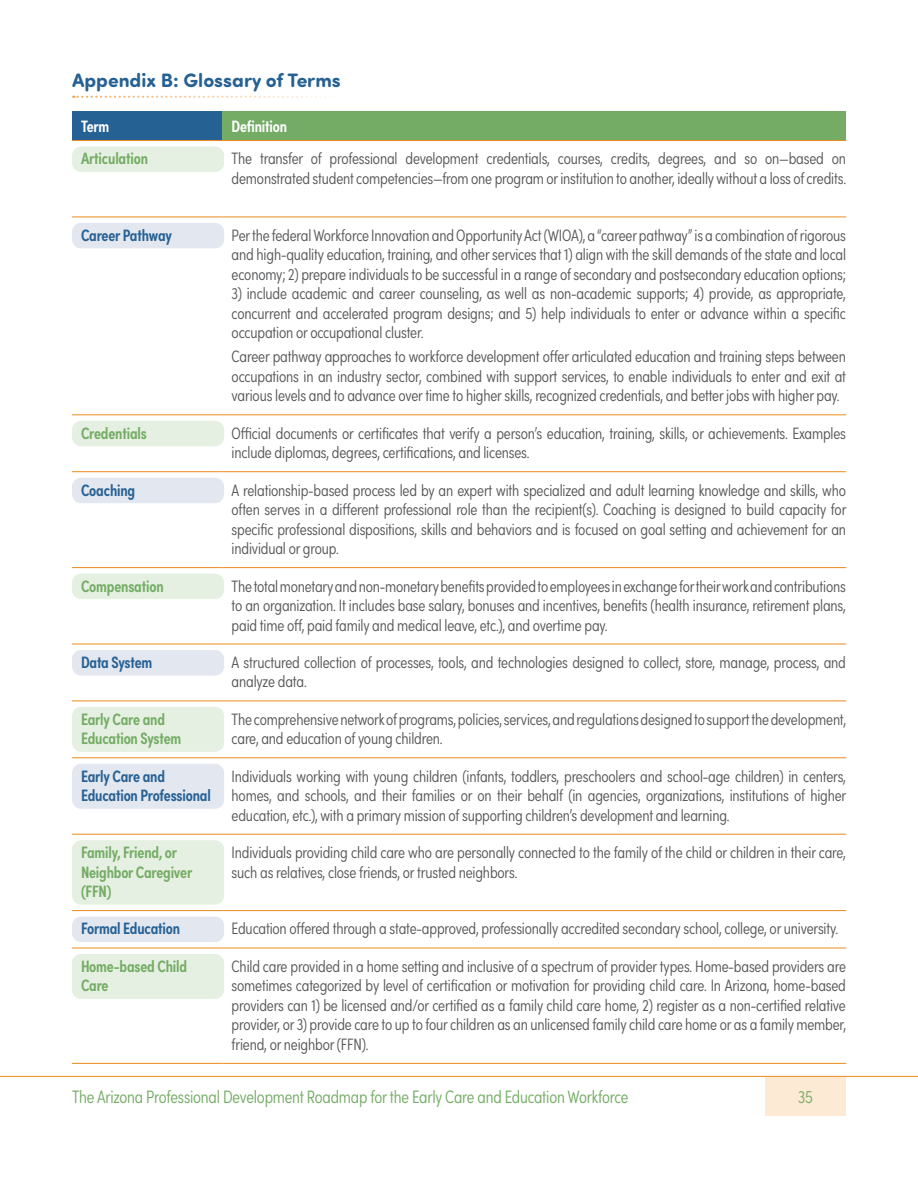
<style>
.page{position:relative;width:918px;height:1188px;background:#fff}
.page>*{position:absolute;margin:0;border:0;box-sizing:border-box;transform-origin:0 0}
.subheadbold{font:700 19.5px "Sofia Pro Soft";color:#266194}
.text{font:300 18px "Sofia Pro Condensed";letter-spacing:-.01em;color:#74ac65}
.sidebar{font:300 18px "Sofia Pro Condensed";color:#74ac65}
.text_table{font:300 16.5px/19.5px "Sofia Pro Condensed";letter-spacing:-.01em;color:#57585a;text-align:justify}
.text_table_suheads{font:600 16.5px/19.5px "Sofia Pro Condensed";letter-spacing:-.01em;color:#74ac65}
.text_table_subheads_blue{font:600 16.5px/19.5px "Sofia Pro Condensed";letter-spacing:-.01em;color:#266194}
.text_table-2{font:600 16.5px "Sofia Pro Condensed";letter-spacing:-.01em;color:#fff}
</style>
<div class="page">
<div style="left:765px;top:1077px;width:81px;height:39px;background:#fcead5"></div>
<hr style="left:0;top:1076px;width:918px;height:1px;background:#ed8a1c">
<svg style="left:73px;top:96px;width:253px;height:2px"></svg>
<div style="left:72px;top:111px;width:151px;height:30px;background:#266194"></div>
<div style="left:223px;top:111px;width:623px;height:30px;background:#74ac65"></div>
<hr style="left:72px;top:140px;width:151px;height:1px;background:#ed8a1c">
<hr style="left:223px;top:140px;width:623px;height:1px;background:#ed8a1c">
<hr style="left:72px;top:217px;width:151px;height:1px;background:#ed8a1c">
<hr style="left:223px;top:217px;width:623px;height:1px;background:#ed8a1c">
<hr style="left:72px;top:414px;width:151px;height:1px;background:#ed8a1c">
<hr style="left:223px;top:414px;width:623px;height:1px;background:#ed8a1c">
<hr style="left:72px;top:471px;width:151px;height:1px;background:#ed8a1c">
<hr style="left:223px;top:471px;width:623px;height:1px;background:#ed8a1c">
<hr style="left:72px;top:567px;width:151px;height:1px;background:#ed8a1c">
<hr style="left:223px;top:567px;width:623px;height:1px;background:#ed8a1c">
<hr style="left:72px;top:644px;width:151px;height:1px;background:#ed8a1c">
<hr style="left:223px;top:644px;width:623px;height:1px;background:#ed8a1c">
<hr style="left:72px;top:701px;width:151px;height:1px;background:#ed8a1c">
<hr style="left:223px;top:701px;width:623px;height:1px;background:#ed8a1c">
<hr style="left:72px;top:757px;width:151px;height:1px;background:#ed8a1c">
<hr style="left:223px;top:757px;width:623px;height:1px;background:#ed8a1c">
<hr style="left:72px;top:834px;width:151px;height:1px;background:#ed8a1c">
<hr style="left:223px;top:834px;width:623px;height:1px;background:#ed8a1c">
<hr style="left:72px;top:910px;width:151px;height:1px;background:#ed8a1c">
<hr style="left:223px;top:910px;width:623px;height:1px;background:#ed8a1c">
<hr style="left:72px;top:948px;width:151px;height:1px;background:#ed8a1c">
<hr style="left:223px;top:948px;width:623px;height:1px;background:#ed8a1c">
<hr style="left:72px;top:1063px;width:151px;height:1px;background:#ed8a1c">
<hr style="left:223px;top:1063px;width:623px;height:1px;background:#ed8a1c">
<div style="left:72px;top:147px;width:152px;height:25px;background:#e6f0e2;border-radius:9px"></div>
<div style="left:72px;top:223px;width:152px;height:25px;background:#e3e7ef;border-radius:9px"></div>
<div style="left:72px;top:421px;width:152px;height:25px;background:#e6f0e2;border-radius:9px"></div>
<div style="left:72px;top:478px;width:152px;height:25px;background:#e3e7ef;border-radius:9px"></div>
<div style="left:72px;top:574px;width:152px;height:25px;background:#e6f0e2;border-radius:9px"></div>
<div style="left:72px;top:650px;width:152px;height:26px;background:#e3e7ef;border-radius:9px"></div>
<div style="left:72px;top:707px;width:152px;height:45px;background:#e6f0e2;border-radius:9px"></div>
<div style="left:72px;top:764px;width:152px;height:45px;background:#e3e7ef;border-radius:9px"></div>
<div style="left:72px;top:840px;width:152px;height:65px;background:#e6f0e2;border-radius:9px"></div>
<div style="left:72px;top:917px;width:152px;height:25px;background:#e3e7ef;border-radius:9px"></div>
<div style="left:72px;top:954px;width:152px;height:45px;background:#e6f0e2;border-radius:9px"></div>
<p class="subheadbold" style="left:72px;top:66px;width:270px">Appendix B: Glossary of Terms</p>
<p class="text_table-2" style="left:81px;top:113px;width:30px">Term</p>
<p class="text_table-2" style="left:232px;top:113px;width:57px">Definition</p>
<p class="text_table_suheads" style="left:81px;top:148px;width:69px">Articulation</p>
<p class="text_table" style="left:232px;top:148px;width:616px">The transfer of professional development credentials, courses, credits, degrees, and so on—based on demonstrated student competencies—from one program or institution to another, ideally without a loss of credits.</p>
<p class="text_table_subheads_blue" style="left:81px;top:224px;width:92px">Career Pathway</p>
<p class="text_table" style="left:232px;top:224px;width:616px">Per the federal Workforce Innovation and Opportunity Act (WIOA), a “career pathway” is a combination of rigorous and high-quality education, training, and other services that 1) align with the skill demands of the state and local economy; 2) prepare individuals to be successful in a range of secondary and postsecondary education options;</p>
<p class="text_table" style="left:232px;top:283px;width:616px">3) include academic and career counseling, as well as non-academic supports; 4) provide, as appropriate, concurrent and accelerated program designs; and 5) help individuals to enter or advance within a specific occupation or occupational cluster.</p>
<p class="text_table" style="left:232px;top:346px;width:616px">Career pathway approaches to workforce development offer articulated education and training steps between occupations in an industry sector, combined with support services, to enable individuals to enter and exit at various levels and to advance over time to higher skills, recognized credentials, and better jobs with higher pay.</p>
<p class="text_table_suheads" style="left:81px;top:422px;width:67px">Credentials</p>
<p class="text_table" style="left:232px;top:422px;width:616px">Official documents or certificates that verify a person’s education, training, skills, or achievements. Examples include diplomas, degrees, certifications, and licenses.</p>
<p class="text_table_subheads_blue" style="left:81px;top:479px;width:56px">Coaching</p>
<p class="text_table" style="left:232px;top:479px;width:616px">A relationship-based process led by an expert with specialized and adult learning knowledge and skills, who often serves in a different professional role than the recipient(s). Coaching is designed to build capacity for specific professional dispositions, skills and behaviors and is focused on goal setting and achievement for an individual or group.</p>
<p class="text_table_suheads" style="left:81px;top:575px;width:84px">Compensation</p>
<p class="text_table" style="left:232px;top:575px;width:616px">The total monetary and non-monetary benefits provided to employees in exchange for their work and contributions to an organization. It includes base salary, bonuses and incentives, benefits (health insurance, retirement plans, paid time off, paid family and medical leave, etc.), and overtime pay.</p>
<p class="text_table_subheads_blue" style="left:81px;top:651px;width:73px">Data System</p>
<p class="text_table" style="left:232px;top:651px;width:616px">A structured collection of processes, tools, and technologies designed to collect, store, manage, process, and analyze data.</p>
<p class="text_table_suheads" style="left:81px;top:708px;width:102px">Early Care and<br>Education System</p>
<p class="text_table" style="left:232px;top:708px;width:616px">The comprehensive network of programs, policies, services, and regulations designed to support the development, care, and education of young children.</p>
<p class="text_table_subheads_blue" style="left:81px;top:765px;width:131px">Early Care and<br>Education Professional</p>
<p class="text_table" style="left:232px;top:765px;width:616px">Individuals working with young children (infants, toddlers, preschoolers and school-age children) in centers, homes, and schools, and their families or on their behalf (in agencies, organizations, institutions of higher education, etc.), with a primary mission of supporting children’s development and learning.</p>
<p class="text_table_suheads" style="left:81px;top:841px;width:113px">Family, Friend, or<br>Neighbor Caregiver (FFN)</p>
<p class="text_table" style="left:232px;top:842px;width:616px">Individuals providing child care who are personally connected to the family of the child or children in their care, such as relatives, close friends, or trusted neighbors.</p>
<p class="text_table_subheads_blue" style="left:81px;top:918px;width:101px">Formal Education</p>
<p class="text_table" style="left:232px;top:918px;width:608px">Education offered through a state-approved, professionally accredited secondary school, college, or university.</p>
<p class="text_table_suheads" style="left:81px;top:955px;width:108px">Home-based Child<br>Care</p>
<p class="text_table" style="left:232px;top:955px;width:616px">Child care provided in a home setting and inclusive of a spectrum of provider types. Home-based providers are sometimes categorized by level of certification or motivation for providing child care. In Arizona, home-based providers can 1) be licensed and/or certified as a family child care home, 2) register as a non-certified relative provider, or 3) provide care to up to four children as an unlicensed family child care home or as a family member, friend, or neighbor (FFN).</p>
<p class="text" style="left:72px;top:1084px;width:558px">The Arizona Professional Development Roadmap for the Early Care and Education Workforce</p>
<p class="sidebar" style="left:798px;top:1084px;width:16px">35</p>
</div>
